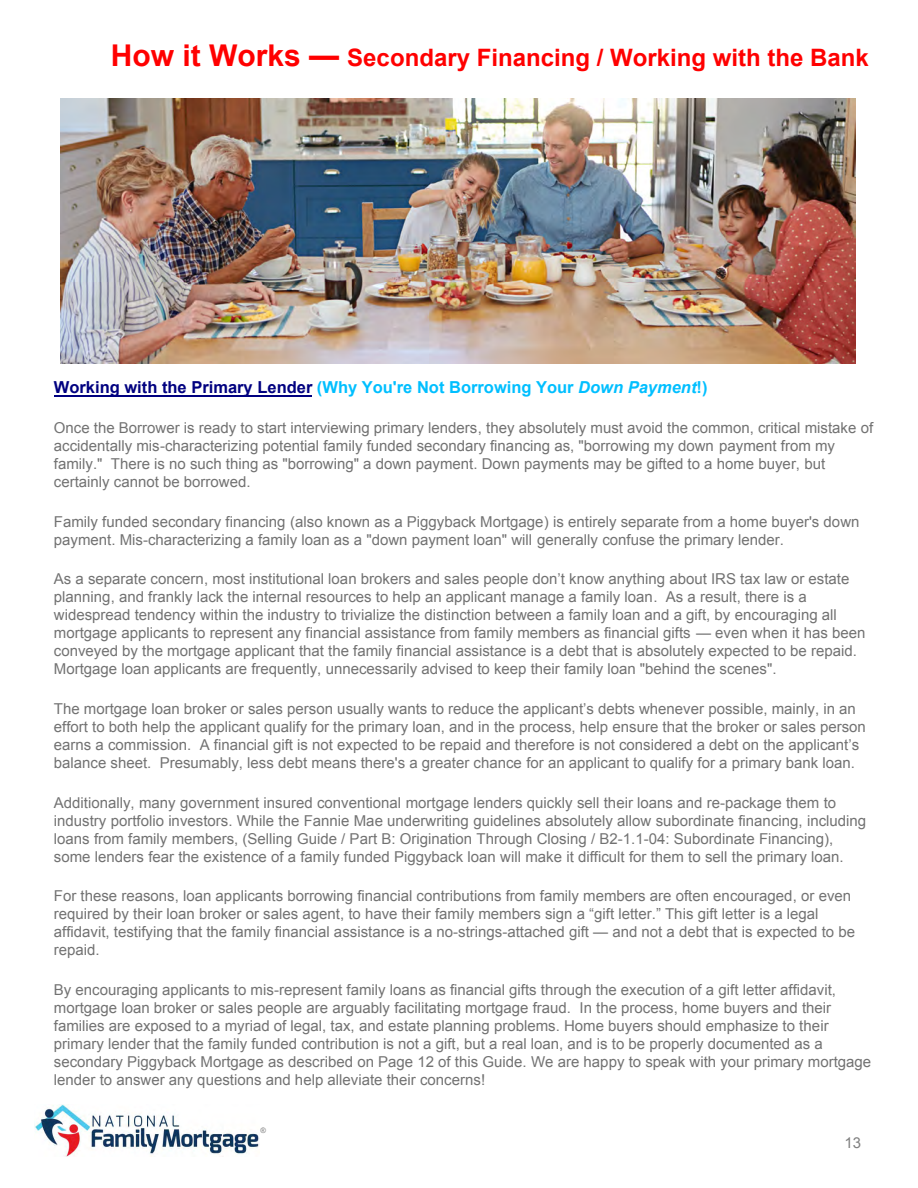
<style>
.page{position:relative;width:918px;height:1188px;background:#fff}
.page>*{position:absolute;margin:0;border:0;box-sizing:border-box;transform-origin:0 0}
.t1{font:700 24px "Arial";color:#f00}
.t2{font:700 16.5px "Arial";color:#00bfff}
.t3{font:15px/18px "Arial";color:#727272}
.t4{font:15px/18px "Arial";color:#727272}
.t5{font:15px "Arial";color:#808080}
.t6{font:7.5px "Arial";color:#808080}
.s1{font-size:30px}
.s2{color:#000080}
.s3{font-style:italic}
.s4{font-style:inherit}
</style>
<div class="page">
<hr style="left:54px;top:395px;width:258px;height:1px;background:#000080">
<img style="left:34px;top:1105px;width:225px;height:52px">
<img style="left:61px;top:98px;width:795px;height:266px">
<h1 class="t1" style="left:111px;top:41px;width:759px"><span class="s1">How it Works —</span> Secondary Financing / Working with the Bank</h1>
<p class="t2" style="left:54px;top:375px;width:655px"><span class="s2">Working with the Primary Lender</span> (Why You're Not Borrowing Your <span class="s3">Down Payment</span>!)</p>
<p class="t4" style="left:54px;top:419px;width:821px">Once the Borrower is ready to start interviewing primary lenders, they absolutely must avoid the common, critical mistake of accidentally mis-characterizing potential family funded secondary financing as, "borrowing my down payment from my family." There is no such thing as "borrowing" a down payment. Down payments may be gifted to a home buyer, but certainly <span class="s4">can</span>not <span class="s4">be</span> borrowed.</p>
<p class="t4" style="left:54px;top:512px;width:807px">Family funded secondary financing <span class="s4">(also known as a Piggyback Mortgage)</span> is entirely separate from a home buyer's down payment. Mis-characterizing a family loan as a "down payment loan" will <span class="s4">generally</span> confuse the primary lender.</p>
<p class="t4" style="left:54px;top:570px;width:813px">As a separate <span class="s4">concern</span>, most institutional loan brokers and sales people don’t know anything about IRS tax law or estate planning<span class="s4">, and frankly lack the internal resources to help an applicant manage a family loan</span>. As a result, there is a widespread tendency <span class="s4">within the industry</span> to <span class="s4">trivialize the distinction between a family loan and a gift, by</span> encourag<span class="s4">ing</span> all mortgage applicants to represent any financial assistance from family members as financial gifts — even when it has been conveyed by the mortgage applicant that the family financial assistance is a debt that is absolutely expected to be repaid.</p>
<p class="t3" style="left:54px;top:660px;width:724px">Mortgage loan applicants are frequently, unnecessarily advised to keep their family loan "behind the scenes".</p>
<p class="t3" style="left:54px;top:700px;width:814px">The mortgage loan broker or sales person usually wants to reduce the applicant’s debts whenever possible, mainly, in an effort to both help the applicant qualify for the primary loan, and in the process, help ensure that the broker or sales person earns a commission. A financial gift is not expected to be repaid and therefore is not considered a debt on the applicant’s balance sheet. Presumably, less debt means there's a greater chance for an applicant to qualify for a primary bank loan.</p>
<p class="t3" style="left:54px;top:793px;width:814px">Additionally, many government insured conventional mortgage lenders quickly sell their loans and re-package them to industry portfolio investors. While the Fannie Mae underwriting guidelines absolutely allow subordinate financing, including loans from family members, (Selling Guide / Part B: Origination Through Closing / B2-1.1-04: Subordinate Financing), some lenders fear the existence of a family funded Piggyback loan will make it difficult for them to sell the primary loan.</p>
<p class="t3" style="left:54px;top:887px;width:803px">For these reasons, loan applicants borrowing financial contributions from family members are often encouraged, or even required by their loan broker or sales agent, to have their family members sign a “gift letter.” This gift letter is a legal affidavit, testifying that the family financial assistance is a no-strings-attached gift — and not a debt that is expected to be repaid.</p>
<p class="t3" style="left:54px;top:980px;width:819px">By encouraging applicants to mis-represent family loans as financial gifts through the execution of a gift letter affidavit, mortgage loan broker or sales people are arguably facilitating mortgage fraud. In the process, home buyers and their families are exposed to a myriad of legal, tax, and estate planning problems. Home buyers should emphasize to their primary lender that the family funded contribution is not a gift, but a real loan, and is to be properly documented as a secondary Piggyback Mortgage as described on Page 12 of this Guide. We are happy to speak with your primary mortgage lender to answer any questions and help alleviate their concerns!</p>
<p class="t6" style="left:260px;top:1125px;width:7px">®</p>
<p class="t5" style="left:845px;top:1132px;width:18px">1<span class="s4">3</span></p>
</div>
